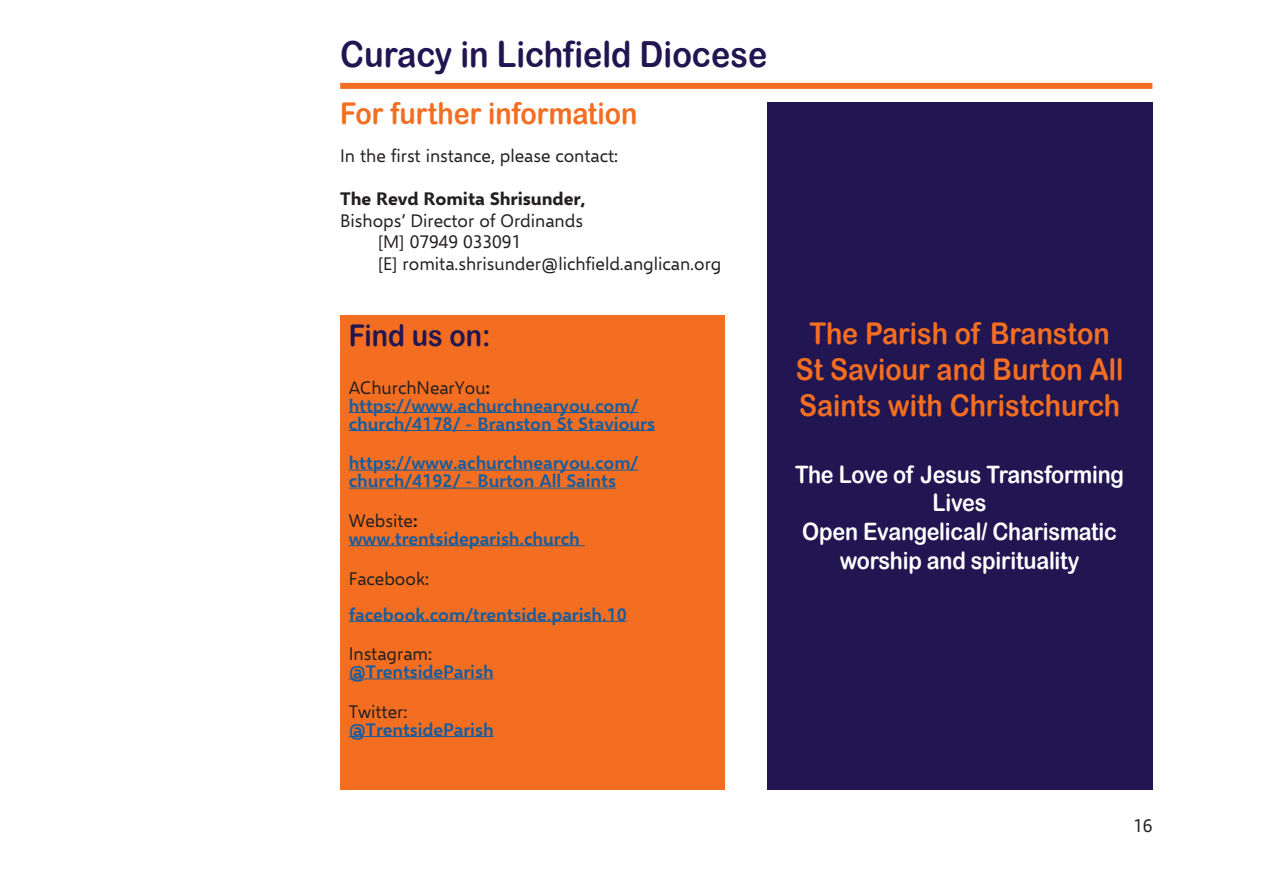
<style>
.page{position:relative;width:1263px;height:893px;background:#fff}
.page>*{position:absolute;margin:0;border:0;box-sizing:border-box;transform-origin:0 0}
.t1{font:36px "Arial Rounded MT Bold";color:#211651;scale:.9 1}
.Heading_1{font:30px/36px "Arial Rounded MT Bold";color:#f36e21;text-align:center;scale:.9 1}
.Heading_1-2{font:30px "Arial Rounded MT Bold";color:#211651;scale:.9 1}
.Heading_2{font:24px/28.8px "Arial Rounded MT Bold";letter-spacing:-.01em;color:#fff;text-align:center;scale:.9 1}
.Body_Text{font:600 18px/18px "Selawik";color:#175d9e}
.Body_Text-2{font:18px "Selawik";color:#231f20}
.Body_Text-3{font:700 18px "Selawik";color:#231f20}
.s1{font-weight:400;color:#231f20}
.s2{color:#231f20}
</style>
<div class="page">
<div style="left:340px;top:83px;width:812px;height:6px;background:#f36e21"></div>
<div style="left:767px;top:102px;width:385px;height:687px;background:#211651"></div>
<div style="left:340px;top:315px;width:385px;height:474px;background:#f36e21"></div>
<hr style="left:349px;top:412px;width:289px;height:1px;background:#175d9e">
<hr style="left:349px;top:430px;width:306px;height:1px;background:#175d9e">
<hr style="left:349px;top:470px;width:289px;height:1px;background:#175d9e">
<hr style="left:349px;top:488px;width:267px;height:1px;background:#175d9e">
<hr style="left:349px;top:545px;width:236px;height:1px;background:#175d9e">
<hr style="left:349px;top:621px;width:278px;height:1px;background:#175d9e">
<hr style="left:349px;top:679px;width:145px;height:1px;background:#175d9e">
<hr style="left:349px;top:736px;width:145px;height:1px;background:#175d9e">
<p class="t1" style="left:340px;top:33px;width:476px">Curacy in Lichfield Diocese</p>
<p class="Heading_1" style="left:340px;top:95px;width:332px">For further information</p>
<p class="Body_Text-2" style="left:340px;top:145px;width:279px">In the first instance, please contact:</p>
<p class="Body_Text-3" style="left:340px;top:188px;width:247px">The Revd Romita Shrisunder,</p>
<p class="Body_Text-2" style="left:340px;top:209px;width:244px">Bishops’ Director of Ordinands</p>
<p class="Body_Text-2" style="left:378px;top:231px;width:145px">[M] 07949 033091</p>
<p class="Body_Text-2" style="left:378px;top:253px;width:345px">[E] romita.shrisunder@lichfield.anglican.org</p>
<p class="Heading_1-2" style="left:349px;top:317px;width:159px">Find us on:</p>
<p class="Body_Text" style="left:349px;top:379px;width:308px"><span class="s1">AChurchNearYou</span><span class="s2">: </span>https://www.achurchnearyou.com/ church/4178/ - Branston St Staviours</p>
<p class="Body_Text" style="left:349px;top:455px;width:291px">https://www.achurchnearyou.com/ church/4192/ - Burton All Saints</p>
<p class="Body_Text" style="left:349px;top:512px;width:233px"><span class="s1">Website</span><span class="s2">: </span>www.trentsideparish.church</p>
<p class="Body_Text" style="left:349px;top:561px;width:280px;line-height:36px"><span class="s1">Facebook: </span>facebook.com/trentside.parish.10</p>
<p class="Body_Text" style="left:349px;top:645px;width:146px"><span class="s1">Instagram: </span>@TrentsideParish</p>
<p class="Body_Text" style="left:349px;top:703px;width:146px"><span class="s1">Twitter: </span>@TrentsideParish</p>
<p class="Heading_1" style="left:796px;top:315px;width:366px">The Parish of Branston<br>St Saviour and Burton All<br>Saints with Christchurch</p>
<p class="Heading_2" style="left:795px;top:459px;width:367px">The Love of Jesus Transforming<br>Lives</p>
<p class="Heading_2" style="left:802px;top:517px;width:351px">Open Evangelical/ Charismatic worship and spirituality</p>
<p class="Body_Text-2" style="left:1133px;top:814px;width:21px">16</p>
</div>
